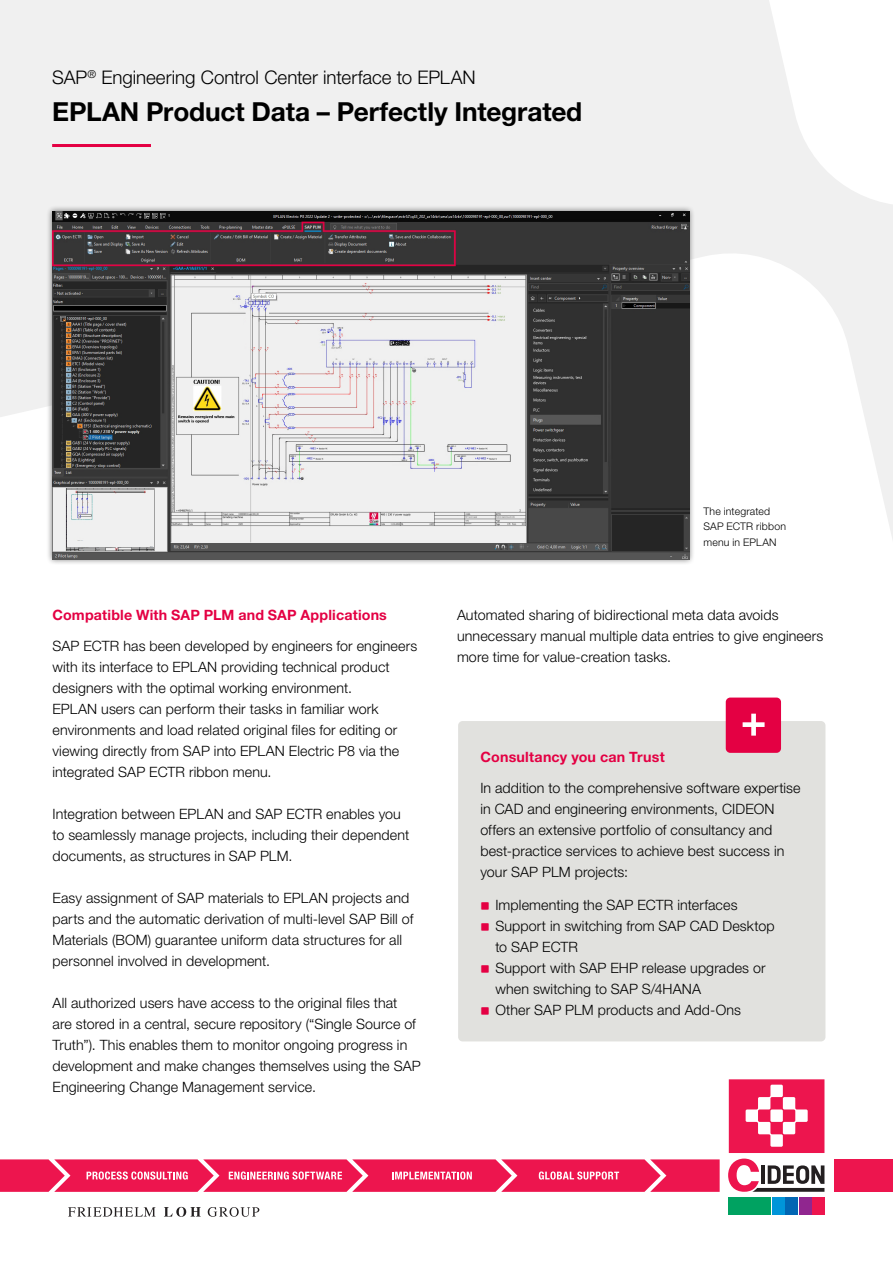
<style>
.page{position:relative;width:893px;height:1263px;background:#fff}
.page>*{position:absolute;margin:0;border:0;box-sizing:border-box;transform-origin:0 0}
.t1{font:700 26.25px "Helvetica Neue LT Pro";letter-spacing:-.005em;color:#000}
.t2{font:300 18.75px "Helvetica Neue LT Pro";letter-spacing:-.005em;color:#000}
.t3{font:300 14.25px/21px "Helvetica Neue LT Pro";letter-spacing:.01em;color:#000}
.t4{font:700 14.25px "Helvetica Neue LT Pro";letter-spacing:.01em;color:#e40043}
.t5{font:300 10.5px/15.8px "Helvetica Neue LT Pro";letter-spacing:.02em;color:#000}
</style>
<div class="page">
<svg style="left:0;top:0;width:893px;height:539px;fill:#f0f0f0"></svg>
<svg style="left:68px;top:1207px;width:191px;height:10px"></svg>
<div style="left:834px;top:1159px;width:59px;height:33px;background:#ed154e"></div>
<svg style="left:728px;top:1079px;width:97px;height:136px"></svg>
<div style="left:729px;top:1197px;width:42px;height:17px;background:#00a261"></div>
<div style="left:772px;top:1197px;width:12px;height:17px;background:#0095d9"></div>
<div style="left:786px;top:1197px;width:12px;height:17px;background:#0166b3"></div>
<div style="left:799px;top:1197px;width:12px;height:17px;background:#90268f"></div>
<div style="left:812px;top:1197px;width:12px;height:17px;background:#ed154e"></div>
<svg style="left:728px;top:1079px;width:96px;height:113px"></svg>
<svg style="left:0;top:1159px;width:720px;height:33px;background:#ef3062"></svg>
<div style="left:46px;top:205px;width:649px;height:360px;background:#000;opacity:.5"></div>
<img style="left:52px;top:211px;width:637px;height:349px">
<hr style="left:52px;top:144px;width:99px;height:3px;background:#e40043">
<div style="left:458px;top:721px;width:367px;height:320px;background:#e1e1de;border-radius:4px"></div>
<div style="left:726px;top:697px;width:55px;height:56px;background:#e40043;border-radius:4px"></div>
<svg style="left:743px;top:714px;width:22px;height:22px"></svg>
<h2 class="t2" style="left:52px;top:66px;width:425px">SAP<sup>®</sup> Engineering Control Center interface to EPLAN</h2>
<h1 class="t1" style="left:52px;top:95px;width:532px">EPLAN Product Data – Perfectly Integrated</h1>
<p class="t5" style="left:703px;top:503px;width:84px">The integrated<br>SAP ECTR ribbon menu in EPLAN</p>
<p class="t4" style="left:52px;top:606px;width:336px">Compatible With SAP PLM and SAP Applications</p>
<p class="t3" style="left:52px;top:635px;width:366px">SAP ECTR has been developed by engineers for engineers with its interface to EPLAN providing technical product designers with the optimal working environment.<br>EPLAN users can perform their tasks in familiar work environments and load related original files for editing or viewing directly from SAP into EPLAN Electric P8 via the integrated SAP ECTR ribbon menu.</p>
<p class="t3" style="left:52px;top:803px;width:358px">Integration between EPLAN and SAP ECTR enables you to seamlessly manage projects, including their dependent documents, as structures in SAP PLM.</p>
<p class="t3" style="left:52px;top:887px;width:362px">Easy assignment of SAP materials to EPLAN projects and parts and the automatic derivation of multi-level SAP Bill of Materials (BOM) guarantee uniform data structures for all personnel involved in development.</p>
<p class="t3" style="left:52px;top:992px;width:370px">All authorized users have access to the original files that<br>are stored in a central, secure repository (“Single Source of Truth”). This enables them to monitor ongoing progress in development and make changes themselves using the SAP Engineering Change Management service.</p>
<p class="t3" style="left:457px;top:604px;width:368px">Automated sharing of bidirectional meta data avoids unnecessary manual multiple data entries to give engineers more time for value-creation tasks.</p>
<p class="t4" style="left:480px;top:748px;width:186px">Consultancy you can Trust</p>
<p class="t3" style="left:480px;top:777px;width:322px">In addition to the comprehensive software expertise in CAD and engineering environments, CIDEON offers an extensive portfolio of consultancy and best-practice services to achieve best success in your SAP PLM projects:</p>
<p class="t3" style="left:495px;top:894px;width:281px">Implementing the SAP ECTR interfaces<br>Support in switching from SAP CAD Desktop to SAP ECTR<br>Support with SAP EHP release upgrades or when switching to SAP S/4HANA<br>Other SAP PLM products and Add-Ons</p>
</div>
